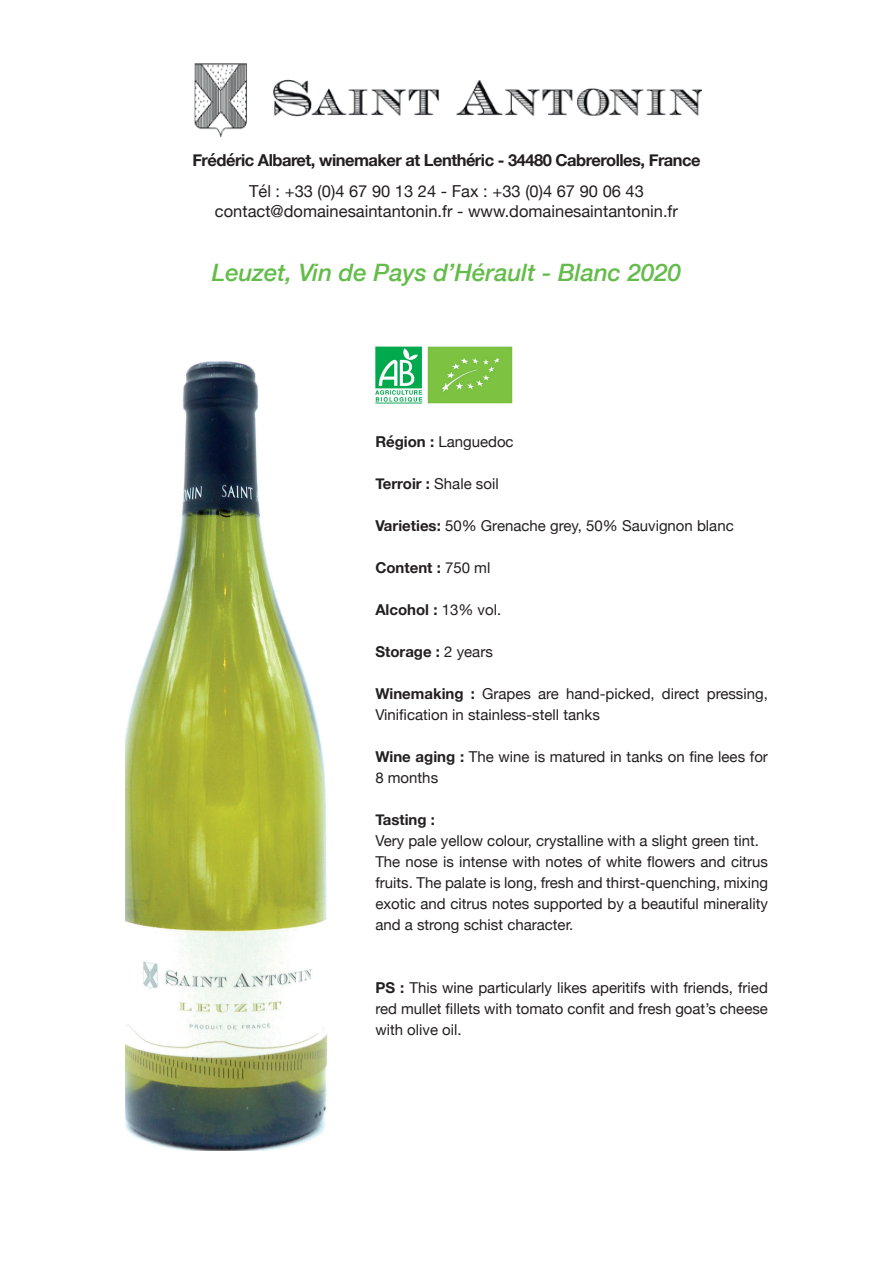
<style>
.page{position:relative;width:893px;height:1263px;background:#fff}
.page>*{position:absolute;margin:0;border:0;box-sizing:border-box;transform-origin:0 0}
.t1{font:italic 500 24px "Helvetica Neue";color:#64bc4b}
.t2{font:16.5px/19.8px "Helvetica Neue";color:#231f20;text-align:center}
.t3{font:700 16.5px "Helvetica Neue";letter-spacing:-.03em;color:#231f20}
.t4{font:15px/21px "Helvetica Neue";color:#231f20}
.t5{font:700 15px "Helvetica Neue";color:#231f20}
.s1{font-weight:700}
.s2{font-weight:400}
</style>
<div class="page">
<img style="left:194px;top:63px;width:508px;height:75px">
<img style="left:125px;top:361px;width:203px;height:789px">
<img style="left:376px;top:346px;width:137px;height:58px">
<p class="t3" style="left:192px;top:147px;width:510px">Frédéric Albaret, winemaker at Lenthéric - 34480 Cabrerolles, France</p>
<p class="t2" style="left:215px;top:183px;width:465px">Tél : +33 (0)4 67 90 13 24 - Fax : +33 (0)4 67 90 06 43 contact@domainesaintantonin.fr - www.domainesaintantonin.fr</p>
<h1 class="t1" style="left:212px;top:252px;width:471px">Leuzet, Vin de Pays d’Hérault - Blanc 2020</h1>
<p class="t4" style="left:375px;top:432px;width:140px"><span class="s1">Région :</span> Languedoc</p>
<p class="t4" style="left:375px;top:474px;width:125px"><span class="s1">Terroir :</span> Shale soil</p>
<p class="t4" style="left:375px;top:516px;width:360px"><span class="s1">Varieties:</span> 50% Grenache grey, 50% Sauvignon blanc</p>
<p class="t5" style="left:375px;top:555px;width:117px">Content : <span class="s2">750 ml</span></p>
<p class="t5" style="left:375px;top:597px;width:127px">Alcohol : <span class="s2">13% vol.</span></p>
<p class="t5" style="left:375px;top:639px;width:119px">Storage : <span class="s2">2 years</span></p>
<p class="t4" style="left:375px;top:684px;width:394px"><span class="s1">Winemaking :</span> Grapes are hand-picked, direct pressing,<br>Vinification in stainless-stell tanks</p>
<p class="t4" style="left:375px;top:747px;width:394px"><span class="s1">Wine aging :</span> The wine is matured in tanks on fine lees for<br>8 months</p>
<p class="t5" style="left:375px;top:807px;width:61px">Tasting :</p>
<p class="t4" style="left:375px;top:831px;width:394px">Very pale yellow colour, crystalline with a slight green tint.<br>The nose is intense with notes of white flowers and citrus fruits. The palate is long, fresh and thirst-quenching, mixing exotic and citrus notes supported by a beautiful minerality and a strong schist character.</p>
<p class="t4" style="left:375px;top:978px;width:394px;text-align:justify"><span class="s1">PS :</span> This wine particularly likes aperitifs with friends, fried red mullet fillets with tomato confit and fresh goat’s cheese with olive oil.</p>
</div>
